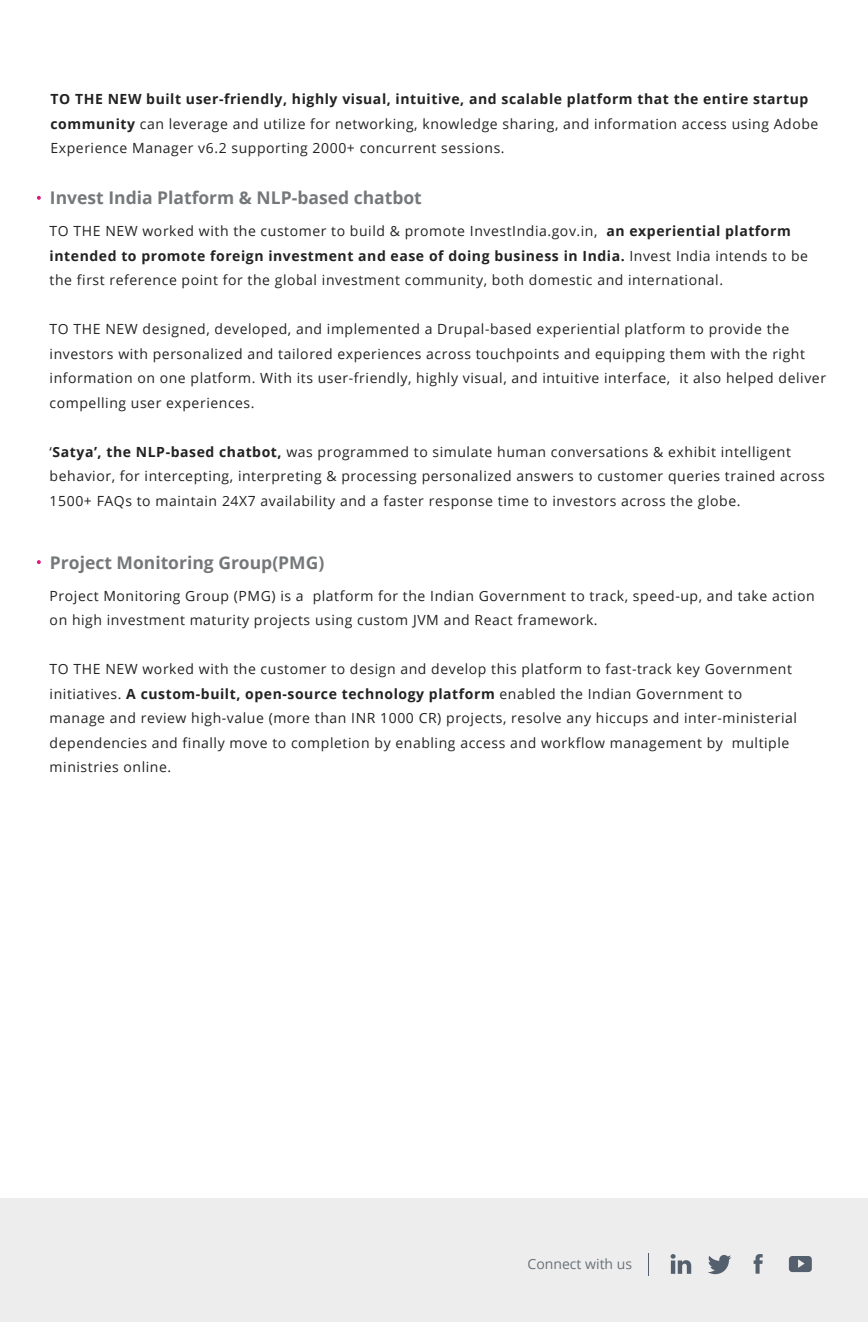
<style>
.page{position:relative;width:868px;height:1322px;background:#fff}
.page>*{position:absolute;margin:0;border:0;box-sizing:border-box;transform-origin:0 0}
.t1{font:700 17.5px "Open Sans";color:#75787a}
.t2{font:14px/24.5px "Open Sans";letter-spacing:.04em;color:#222}
.t3{font:14px "Open Sans";color:#687279}
.s1{font-weight:700}
</style>
<div class="page">
<svg style="left:37px;top:196px;width:4px;height:4px"></svg>
<svg style="left:37px;top:560px;width:4px;height:4px"></svg>
<div style="left:0;top:1198px;width:868px;height:124px;background:#eeeded"></div>
<svg style="left:671px;top:1254px;width:20px;height:19px"></svg>
<svg style="left:708px;top:1255px;width:23px;height:19px"></svg>
<svg style="left:754px;top:1254px;width:9px;height:19px"></svg>
<svg style="left:789px;top:1256px;width:23px;height:16px"></svg>
<svg style="left:648px;top:1253px;width:1px;height:22px"></svg>
<p class="t2" style="left:51px;top:87px;width:769px"><span class="s1">TO THE NEW built user-friendly, highly visual, intuitive, and scalable platform that the entire startup community</span> can leverage and utilize for networking, knowledge sharing, and information access using Adobe<br>Experience Manager v6.2 supporting 2000+ concurrent sessions.</p>
<p class="t1" style="left:50px;top:186px;width:373px">Invest India Platform &amp; NLP-based chatbot</p>
<p class="t2" style="left:50px;top:219px;width:760px">TO THE NEW worked with the customer to build &amp; promote InvestIndia.gov.in, <span class="s1">an experiential platform intended to promote foreign investment and ease of doing business in India.</span> Invest India intends to be the first reference point for the global investment community, both domestic and international.</p>
<p class="t2" style="left:50px;top:317px;width:778px">TO THE NEW designed, developed, and implemented a Drupal-based experiential platform to provide the investors with personalized and tailored experiences across touchpoints and equipping them with the right information on one platform. With its user-friendly, highly visual, and intuitive interface, it also helped deliver compelling user experiences.</p>
<p class="t2" style="left:50px;top:439px;width:777px">‘<span class="s1">Satya’, the NLP-based chatbot,</span> was programmed to simulate human conversations &amp; exhibit intelligent behavior, for intercepting, interpreting &amp; processing personalized answers to customer queries trained across<br>1500+ FAQs to maintain 24X7 availability and a faster response time to investors across the globe.</p>
<p class="t1" style="left:50px;top:550px;width:276px">Project Monitoring Group(PMG)</p>
<p class="t2" style="left:50px;top:583px;width:767px">Project Monitoring Group (PMG) is a platform for the Indian Government to track, speed-up, and take action on high investment maturity projects using custom JVM and React framework.</p>
<p class="t2" style="left:50px;top:656px;width:749px">TO THE NEW worked with the customer to design and develop this platform to fast-track key Government initiatives. <span class="s1">A custom-built, open-source technology platform</span> enabled the Indian Government to manage and review high-value (more than INR 1000 CR) projects, resolve any hiccups and inter-ministerial dependencies and finally move to completion by enabling access and workflow management by multiple ministries online.</p>
<p class="t3" style="left:528px;top:1254px;width:106px">Connect with us</p>
<p class="t3" style="left:538px;top:1254px;width:106px">Connect with us</p>
</div>
